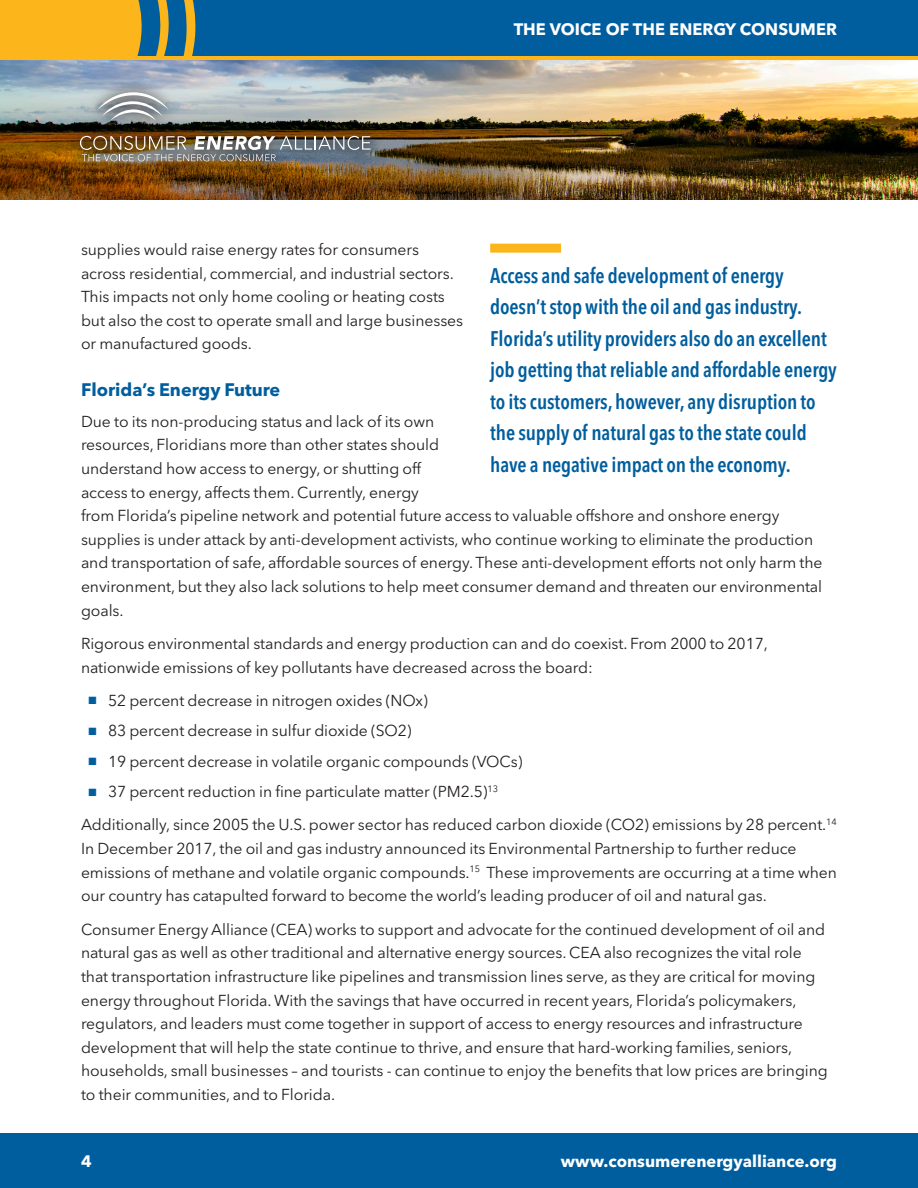
<style>
.page{position:relative;width:918px;height:1188px;background:#fff}
.page>*{position:absolute;margin:0;border:0;box-sizing:border-box;transform-origin:0 0}
.Quotes{font:600 condensed 21px/31.5px "Avenir Next LT Pro";letter-spacing:-.005em;color:#005e9e}
.Subtitle{font:700 18px "Avenir Next LT Pro";color:#005e9e}
.t1{font:700 16.5px "Avenir Next LT Pro";color:#fff}
.paragraph{font:15.75px/23.7px "Avenir Next LT Pro";letter-spacing:-.005em;color:#231f20}
.s1{font-family:"Arial";color:#005e9e}
</style>
<div class="page">
<div style="left:0;top:1133px;width:918px;height:55px;background:#005e9e"></div>
<img style="left:0;top:60px;width:918px;height:139px">
<div style="left:3px;top:0;width:915px;height:58px;background:#005e9e"></div>
<div style="left:0;top:0;width:142px;height:56px;background:#fcb61c"></div>
<svg style="left:156px;top:0;width:13px;height:56px"></svg>
<svg style="left:183px;top:0;width:13px;height:56px"></svg>
<hr style="left:0;top:56px;width:918px;height:4px;background:#fcb61c">
<img style="left:67px;top:80px;width:315px;height:94px">
<img style="left:80px;top:136px;width:291px;height:25px">
<svg style="left:97px;top:92px;width:72px;height:29px;background:#a6acb0"></svg>
<div style="left:490px;top:244px;width:71px;height:9px;background:#fcb61c"></div>
<p class="t1" style="left:514px;top:19px;width:325px">THE VOICE OF THE ENERGY CONSUMER</p>
<p class="paragraph" style="left:81px;top:238px;width:384px">supplies would raise energy rates for consumers across residential, commercial, and industrial sectors.<br>This impacts not only home cooling or heating costs but also the cost to operate small and large businesses or manufactured goods.</p>
<p class="Subtitle" style="left:81px;top:379px;width:201px">Florida’s Energy Future</p>
<p class="paragraph" style="left:81px;top:409px;width:743px">Due to its non-producing status and lack of its own<br>resources, Floridians more than other states should<br>understand how access to energy, or shutting off<br>access to energy, affects them. Currently, energy<br>from Florida’s pipeline network and potential future access to valuable offshore and onshore energy supplies is under attack by anti-development activists, who continue working to eliminate the production and transportation of safe, affordable sources of energy. These anti-development efforts not only harm the environment, but they also lack solutions to help meet consumer demand and threaten our environmental goals.</p>
<p class="paragraph" style="left:81px;top:632px;width:688px">Rigorous environmental standards and energy production can and do coexist. From 2000 to 2017, nationwide emissions of key pollutants have decreased across the board:</p>
<p class="paragraph" style="left:88px;top:689px;width:342px"><span class="s1">■</span> 52 percent decrease in nitrogen oxides (NOx)</p>
<p class="paragraph" style="left:88px;top:719px;width:325px"><span class="s1">■</span> 83 percent decrease in sulfur dioxide (SO2)</p>
<p class="paragraph" style="left:88px;top:749px;width:436px"><span class="s1">■</span> 19 percent decrease in volatile organic compounds (VOCs)</p>
<p class="paragraph" style="left:88px;top:780px;width:412px"><span class="s1">■</span> 37 percent reduction in fine particulate matter (PM2.5)<sup>13</sup></p>
<p class="paragraph" style="left:81px;top:813px;width:757px">Additionally, since 2005 the U.S. power sector has reduced carbon dioxide (CO2) emissions by 28 percent.<sup>14<br></sup>In December 2017, the oil and gas industry announced its Environmental Partnership to further reduce emissions of methane and volatile organic compounds.<sup>15</sup> These improvements are occurring at a time when our country has catapulted forward to become the world’s leading producer of oil and natural gas.</p>
<p class="paragraph" style="left:81px;top:917px;width:748px">Consumer Energy Alliance (CEA) works to support and advocate for the continued development of oil and natural gas as well as other traditional and alternative energy sources. CEA also recognizes the vital role that transportation infrastructure like pipelines and transmission lines serve, as they are critical for moving energy throughout Florida. With the savings that have occurred in recent years, Florida’s policymakers, regulators, and leaders must come together in support of access to energy resources and infrastructure development that will help the state continue to thrive, and ensure that hard-working families, seniors, households, small businesses – and tourists - can continue to enjoy the benefits that low prices are bringing to their communities, and to Florida.</p>
<p class="Quotes" style="left:490px;top:260px;width:348px">Access and safe development of energy doesn’t stop with the oil and gas industry.<br>Florida’s utility providers also do an excellent job getting that reliable and affordable energy to its customers, however, any disruption to the supply of natural gas to the state could have a negative impact on the economy.</p>
<p class="t1" style="left:81px;top:1151px;width:12px">4</p>
<p class="t1" style="left:561px;top:1151px;width:278px">www.consumerenergyalliance.org</p>
</div>
